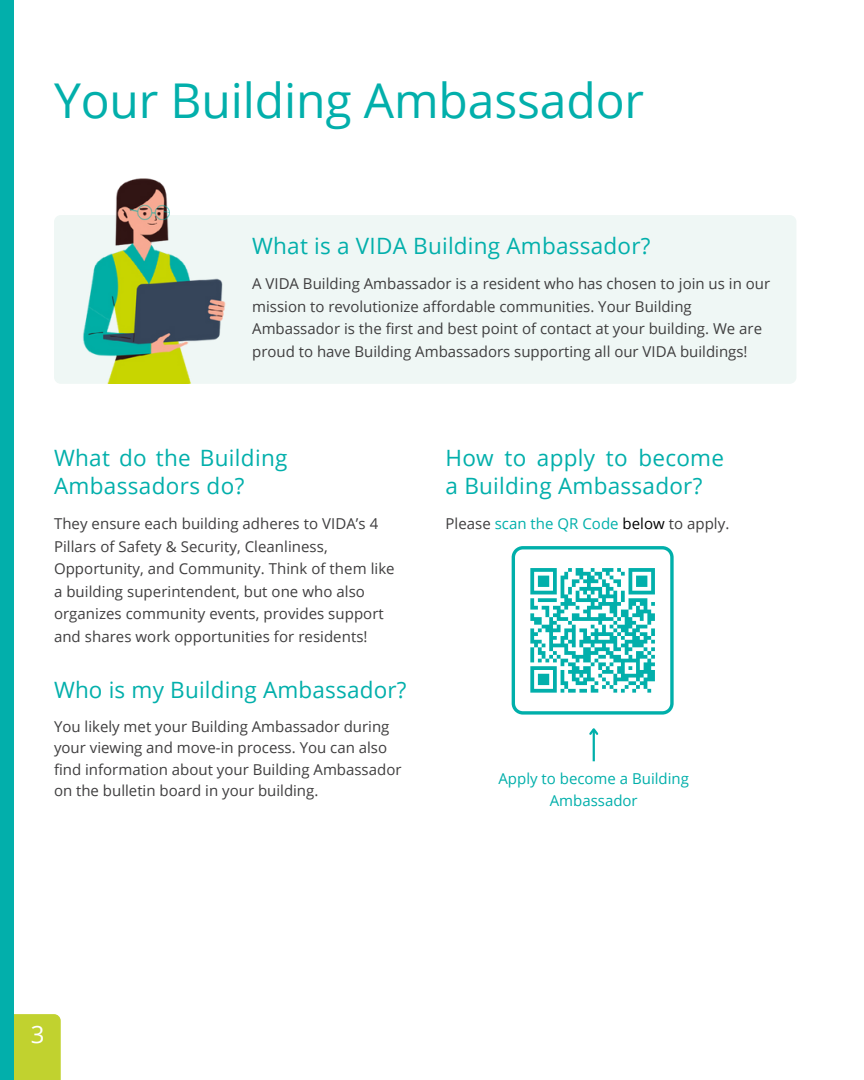
<style>
.page{position:relative;width:864px;height:1080px;background:#fff}
.page>*{position:absolute;margin:0;border:0;box-sizing:border-box;transform-origin:0 0}
.t1{font:48px "Open Sans";color:#02afab}
.t2{font:24px "Open Sans";color:#fff}
.t3{font:22.5px/28.2px "Open Sans";letter-spacing:.01em;color:#02afab}
.t4{font:15px/22.5px "Open Sans";color:#3f3e3f}
.t5{font:15px "Open Sans";color:#00afaa}
.s1{color:#00afaa}
.s2{color:#000}
</style>
<div class="page">
<div style="left:14px;top:1014px;width:47px;height:66px;background:#c1d22f"></div>
<div style="left:54px;top:215px;width:742px;height:169px;background:#eff7f5;border-radius:7px"></div>
<img style="left:83px;top:178px;width:143px;height:206px">
<div style="left:0;top:0;width:14px;height:1080px;background:#02afab"></div>
<svg style="left:512px;top:546px;width:162px;height:169px"></svg>
<hr style="left:593px;top:729px;width:2px;height:32px;background:#00afaa">
<svg style="left:589px;top:728px;width:10px;height:9px"></svg>
<h2 class="t1" style="left:54px;top:67px;width:592px">Your Building Ambassador</h2>
<p class="t3" style="left:252px;top:231px;width:400px">What is a VIDA Building Ambassador?</p>
<p class="t4" style="left:252px;top:272px;width:519px">A VIDA Building Ambassador is a resident who has chosen to join us in our mission to revolutionize affordable communities. Your Building Ambassador is the first and best point of contact at your building. We are proud to have Building Ambassadors supporting all our VIDA buildings!</p>
<p class="t3" style="left:54px;top:443px;width:235px">What do the Building<br>Ambassadors do?</p>
<h2 class="t3" style="left:446px;top:443px;width:280px">How to apply to become a Building Ambassador?</h2>
<h2 class="t4" style="left:54px;top:512px;width:342px">They ensure each building adheres to VIDA’s 4<br>Pillars of Safety &amp; Security, Cleanliness, Opportunity, and Community. Think of them like a building superintendent, but one who also organizes community events, provides support and shares work opportunities for residents!</h2>
<p class="t4" style="left:446px;top:512px;width:285px">Please <span class="s1">scan the QR Code</span> <span class="s2">below</span> to apply.</p>
<h2 class="t3" style="left:54px;top:675px;width:354px">Who is my Building Ambassador?</h2>
<p class="t4" style="left:54px;top:716px;width:349px;line-height:21.3px">You likely met your Building Ambassador during your viewing and move-in process. You can also find information about your Building Ambassador on the bulletin board in your building.</p>
<p class="t5" style="left:498px;top:768px;width:192px">Apply to become a Building</p>
<p class="t5" style="left:550px;top:790px;width:89px">Ambassador</p>
<p class="t2" style="left:31px;top:1018px;width:15px">3</p>
</div>
